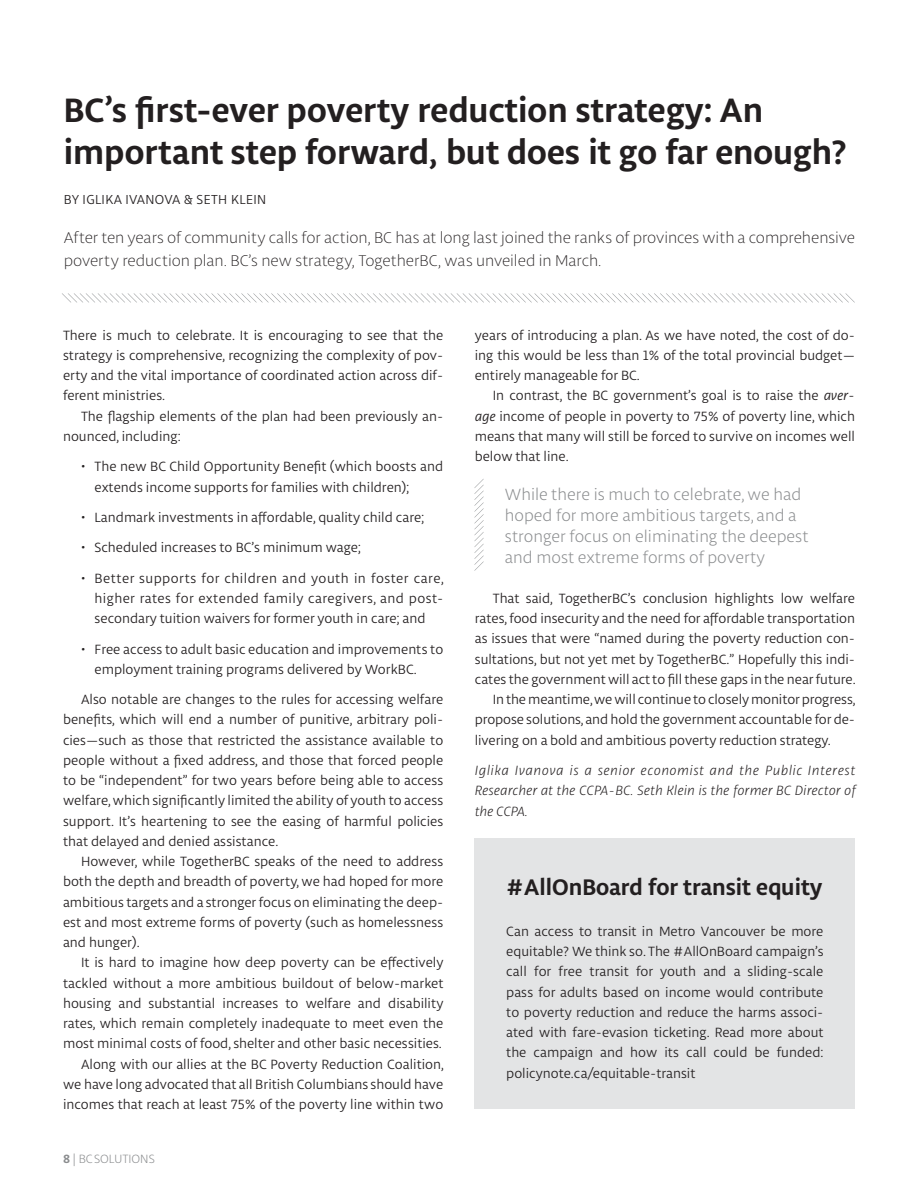
<style>
.page{position:relative;width:918px;height:1188px;background:#fff}
.page>*{position:absolute;margin:0;border:0;box-sizing:border-box;transform-origin:0 0}
.Headline{font:700 36px/42px "Libertad";color:#231f20}
.Headline-small{font:700 24px "Libertad";color:#231f20}
.pullquote{font:300 17.25px/21px "Libertad";color:#8a8c8e}
.intro_paragraph{font:100 16.5px/22.5px "Libertad";letter-spacing:-.005em;color:#231f20}
.body_text{font:14.25px/20.2px "Libertad";color:#231f20;text-align:justify}
.body_text_-_no_inden{font:14.25px/20.2px "Libertad";color:#231f20;text-align:justify}
.author_bio{font:italic 300 14.25px/20.2px "Libertad";letter-spacing:.015em;color:#231f20;text-align:justify}
.byline{font:13.8px "Libertad";letter-spacing:.025em;color:#231f20}
.t1{font:300 12.75px "Libertad";color:#8a8c8e}
.s1{font-weight:700}
.s2{font-style:italic}
</style>
<div class="page">
<svg style="left:66px;top:293px;width:785px;height:9px"></svg>
<svg style="left:475px;top:483px;width:9px;height:83px"></svg>
<div style="left:475px;top:839px;width:380px;height:270px;background:#e3e4e5"></div>
<p class="Headline" style="left:64px;top:87px;width:784px">BC’s first-ever poverty reduction strategy: An important step forward, but does it go far enough?</p>
<p class="byline" style="left:64px;top:191px;width:204px">BY IGLIKA IVANOVA &amp; SETH KLEIN</p>
<p class="intro_paragraph" style="left:64px;top:226px;width:793px">After ten years of community calls for action, BC has at long last joined the ranks of provinces with a comprehensive poverty reduction plan. BC’s new strategy, TogetherBC, was unveiled in March.</p>
<p class="body_text_-_no_inden" style="left:63px;top:325px;width:382px">There is much to celebrate. It is encouraging to see that the strategy is comprehensive, recognizing the complexity of pov&shy;erty and the vital importance of coordinated action across dif&shy;ferent ministries.</p>
<p class="body_text" style="left:63px;top:406px;width:382px;text-indent:18px">The flagship elements of the plan had been previously an&shy;nounced, including:</p>
<p class="body_text" style="left:95px;top:456px;width:350px;text-indent:-14px">• The new BC Child Opportunity Benefit (which boosts and extends income supports for families with children);</p>
<p class="body_text" style="left:81px;top:507px;width:345px">• Landmark investments in affordable, quality child care;</p>
<p class="body_text" style="left:81px;top:537px;width:281px">• Scheduled increases to BC’s minimum wage;</p>
<p class="body_text" style="left:95px;top:568px;width:351px;text-indent:-14px">• Better supports for children and youth in foster care, higher rates for extended family caregivers, and post&shy;secondary tuition waivers for former youth in care; and</p>
<p class="body_text" style="left:95px;top:639px;width:350px;text-indent:-14px">• Free access to adult basic education and improvements to employment training programs delivered by WorkBC.</p>
<p class="body_text" style="left:63px;top:689px;width:382px;text-indent:18px">Also notable are changes to the rules for accessing welfare benefits, which will end a number of punitive, arbitrary poli&shy;cies—such as those that restricted the assistance available to people without a fixed address, and those that forced people to be “independent” for two years before being able to access welfare, which significantly limited the ability of youth to access support. It’s heartening to see the easing of harmful policies that delayed and denied assistance.</p>
<p class="body_text" style="left:63px;top:851px;width:382px;text-indent:18px">However, while TogetherBC speaks of the need to address both the depth and breadth of poverty, we had hoped for more ambitious targets and a stronger focus on eliminating the deep&shy;est and most extreme forms of poverty (such as homelessness and hunger).</p>
<p class="body_text" style="left:63px;top:952px;width:382px;text-indent:18px">It is hard to imagine how deep poverty can be effectively tackled without a more ambitious buildout of below-market housing and substantial increases to welfare and disability rates, which remain completely inadequate to meet even the most minimal costs of food, shelter and other basic necessities.</p>
<p class="body_text" style="left:63px;top:1054px;width:382px;text-indent:18px">Along with our allies at the BC Poverty Reduction Coalition, we have long advocated that all British Columbians should have incomes that reach at least 75% of the poverty line within two</p>
<p class="t1" style="left:63px;top:1151px;width:93px"><span class="s1">8</span> | BCSOLUTIONS</p>
<p class="body_text" style="left:475px;top:325px;width:382px">years of introducing a plan. As we have noted, the cost of do&shy;ing this would be less than 1% of the total provincial budget— entirely manageable for BC.</p>
<p class="body_text" style="left:475px;top:385px;width:382px;text-indent:18px">In contrast, the BC government’s goal is to raise the <span class="s2">aver&shy;age</span> income of people in poverty to 75% of poverty line, which means that many will still be forced to survive on incomes well below that line.</p>
<p class="pullquote" style="left:505px;top:483px;width:306px">While there is much to celebrate, we had hoped for more ambitious targets, and a stronger focus on eliminating the deepest and most extreme forms of poverty</p>
<p class="body_text" style="left:475px;top:588px;width:382px;text-indent:18px">That said, TogetherBC’s conclusion highlights low welfare rates, food insecurity and the need for affordable transportation as issues that were “named during the poverty reduction con&shy;sultations, but not yet met by TogetherBC.” Hopefully this indi&shy;cates the government will act to fill these gaps in the near future.</p>
<p class="body_text" style="left:475px;top:689px;width:382px;text-indent:18px">In the meantime, we will continue to closely monitor progress, propose solutions, and hold the government accountable for de&shy;livering on a bold and ambitious poverty reduction strategy.</p>
<p class="author_bio" style="left:475px;top:760px;width:382px">Iglika Ivanova is a senior economist and the Public Interest Researcher at the CCPA-BC. Seth Klein is the former BC Director of the CCPA.</p>
<p class="Headline-small" style="left:506px;top:871px;width:318px">#AllOnBoard for transit equity</p>
<p class="body_text_-_no_inden" style="left:506px;top:921px;width:319px">Can access to transit in Metro Vancouver be more equitable? We think so. The #AllOnBoard campaign’s call for free transit for youth and a sliding-scale pass for adults based on income would contribute to poverty reduction and reduce the harms associ&shy;ated with fare-evasion ticketing. Read more about the campaign and how its call could be funded: policynote.ca/equitable-transit</p>
</div>
